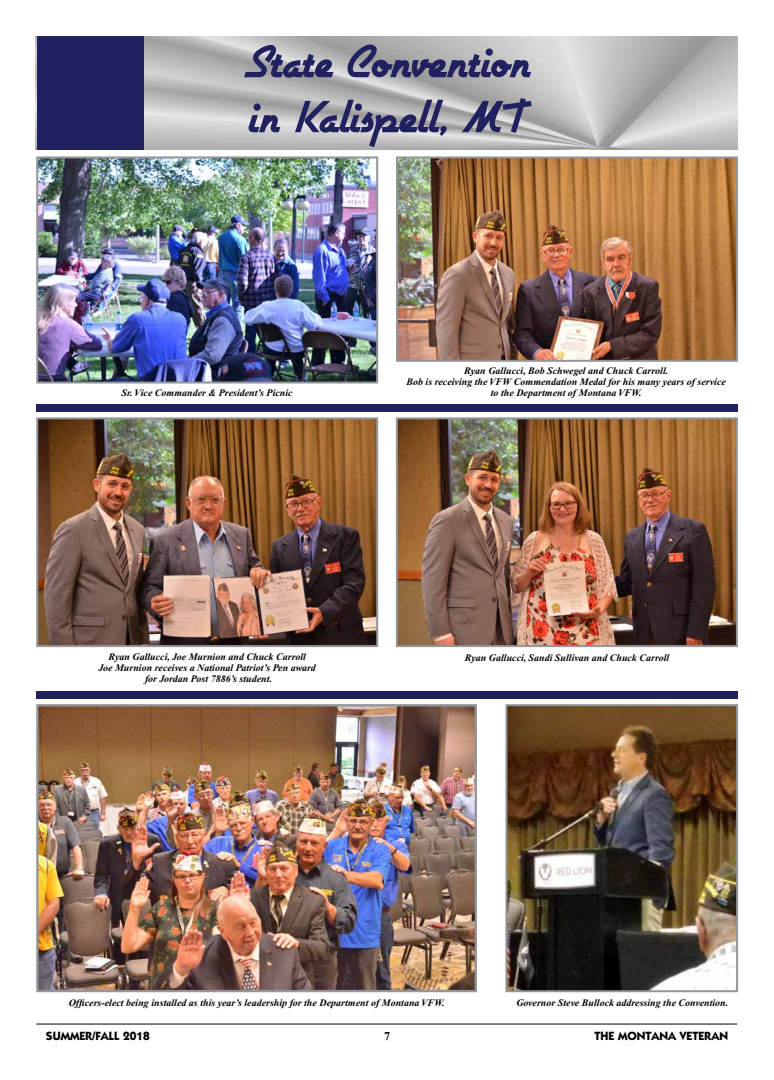
<style>
.page{position:relative;width:774px;height:1080px;background:#fff}
.page>*{position:absolute;margin:0;border:0;box-sizing:border-box;transform-origin:0 0}
.t1{font:53px/55px "Airstream";color:#222160}
.t2{font:700 12px "ITC Kabel Std";color:#000}
.t3{font:700 12px "Times New Roman";color:#000}
.t4{font:italic 700 10px/11px "Times New Roman";color:#000;text-align:center}
</style>
<div class="page">
<hr style="left:36px;top:1024px;width:701px;height:1px;background:#000">
<img style="left:39px;top:159px;width:336px;height:222px">
<div style="left:36px;top:156px;width:342px;height:228px;border:2px solid #939598"></div>
<img style="left:399px;top:159px;width:336px;height:200px">
<div style="left:396px;top:156px;width:342px;height:206px;border:2px solid #939598"></div>
<img style="left:399px;top:420px;width:336px;height:224px">
<div style="left:396px;top:417px;width:342px;height:230px;border:2px solid #939598"></div>
<img style="left:39px;top:420px;width:336px;height:224px">
<div style="left:36px;top:417px;width:342px;height:230px;border:2px solid #939598"></div>
<img style="left:39px;top:707px;width:435px;height:282px">
<div style="left:36px;top:704px;width:441px;height:288px;border:2px solid #939598"></div>
<img style="left:508px;top:707px;width:227px;height:282px">
<div style="left:505px;top:704px;width:233px;height:288px;border:2px solid #939598"></div>
<img style="left:36px;top:36px;width:701px;height:114px">
<div style="left:36px;top:404px;width:702px;height:7px;background:#222160"></div>
<div style="left:36px;top:691px;width:702px;height:7px;background:#222160"></div>
<div style="left:37px;top:36px;width:106px;height:114px;background:#222160"></div>
<h1 class="t1" style="left:244px;top:37px;width:289px">State Convention in Kalispell, MT</h1>
<p class="t4" style="left:122px;top:387px;width:173px">Sr. Vice Commander &amp; President’s Picnic</p>
<p class="t4" style="left:406px;top:365px;width:321px">Ryan Gallucci, Bob Schwegel and Chuck Carroll.<br>Bob is receiving the VFW Commendation Medal for his many years of service to the Department of Montana VFW.</p>
<p class="t4" style="left:108px;top:652px;width:199px">Ryan Gallucci, Joe Murnion and Chuck Carroll</p>
<p class="t4" style="left:465px;top:652px;width:206px">Ryan Gallucci, Sandi Sullivan and Chuck Carroll</p>
<p class="t4" style="left:99px;top:663px;width:219px">Joe Murnion receives a National Patriot’s Pen award for Jordan Post 7886’s student.</p>
<p class="t4" style="left:69px;top:997px;width:378px">Officers-elect being installed as this year’s leadership for the Department of Montana VFW.</p>
<p class="t4" style="left:516px;top:997px;width:214px">Governor Steve Bullock addressing the Convention.</p>
<p class="t2" style="left:46px;top:1028px;width:105px">SUMMER/FALL 2018</p>
<p class="t3" style="left:384px;top:1030px;width:7px">7</p>
<p class="t2" style="left:595px;top:1028px;width:135px">THE MONTANA VETERAN</p>
</div>
